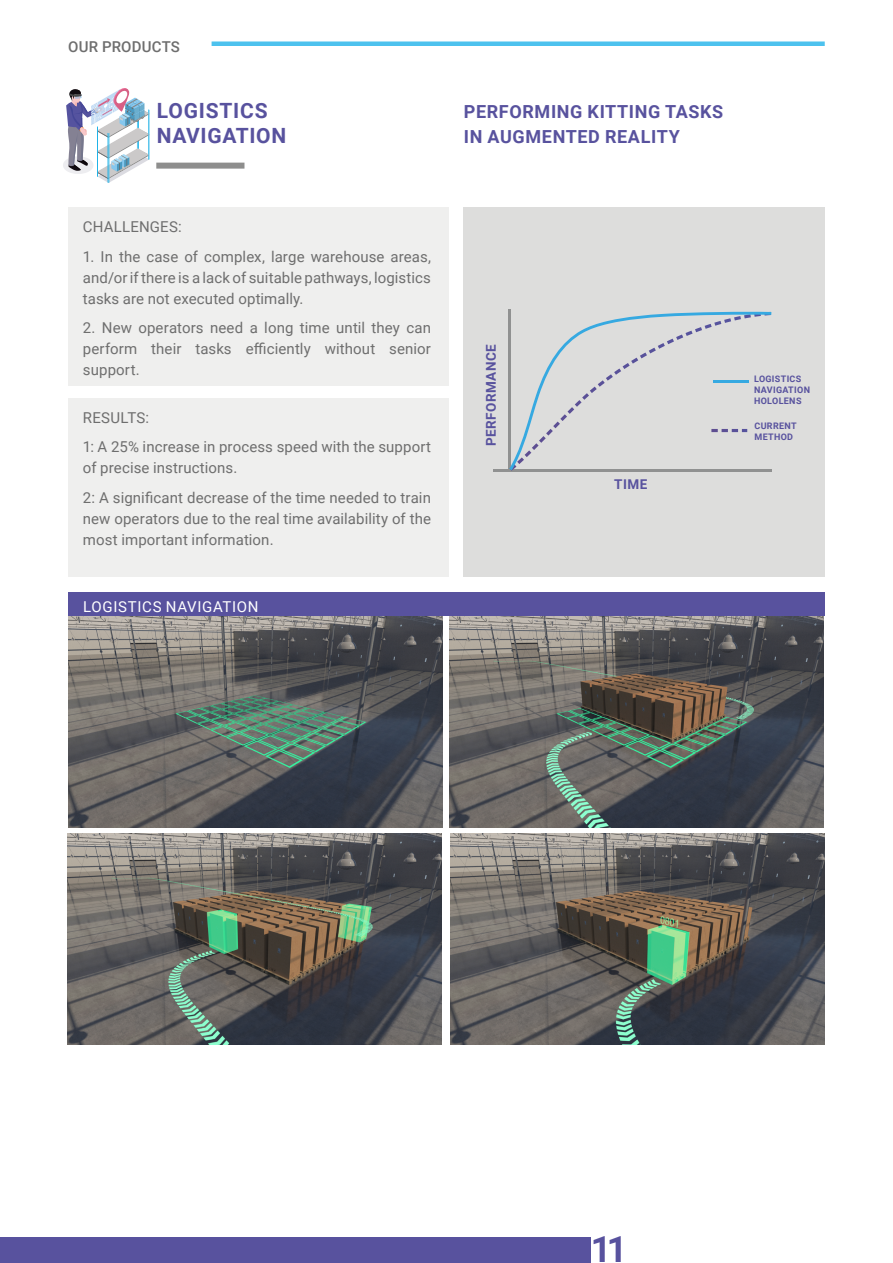
<style>
.page{position:relative;width:893px;height:1263px;background:#fff}
.page>*{position:absolute;margin:0;border:0;box-sizing:border-box;transform-origin:0 0}
.t1{font:700 36px "Roboto";color:#58529e}
.t2{font:700 21px/25.5px "Roboto";letter-spacing:.035em;color:#58529e}
.t3{font:700 18px/25.5px "Roboto";letter-spacing:.035em;color:#58529e}
.t4{font:15px/21px "Roboto";letter-spacing:.005em;color:#6e6e6e}
.t5{font:15px "Roboto";letter-spacing:.045em;color:#fff}
.t6{font:500 15px "Roboto";letter-spacing:.01em;color:#6e6e6e}
.t7{font:700 13.5px "Roboto";letter-spacing:.035em;color:#58529e}
.t8{font:700 9px/10.8px "Roboto";letter-spacing:.035em;color:#58529e}
</style>
<div class="page">
<div style="left:68px;top:207px;width:380px;height:179px;background:#efefee"></div>
<div style="left:68px;top:398px;width:380px;height:179px;background:#efefee"></div>
<div style="left:463px;top:207px;width:362px;height:370px;background:#dddddc"></div>
<div style="left:212px;top:41px;width:613px;height:5px;background:#4dc2ee"></div>
<div style="left:156px;top:163px;width:88px;height:6px;background:#8e8e8d"></div>
<div style="left:68px;top:592px;width:757px;height:24px;background:#58529e"></div>
<hr style="left:493px;top:469px;width:278px;height:3px;background:#909191">
<hr style="left:508px;top:309px;width:2px;height:160px;background:#909191">
<svg style="left:509px;top:311px;width:262px;height:160px"></svg>
<div style="left:0;top:1237px;width:590px;height:26px;background:#58529e"></div>
<svg style="left:63px;top:88px;width:86px;height:95px"></svg>
<img style="left:451px;top:833px;width:374px;height:212px">
<img style="left:68px;top:833px;width:374px;height:212px">
<img style="left:68px;top:617px;width:374px;height:211px">
<img style="left:449px;top:617px;width:375px;height:211px">
<p class="t6" style="left:68px;top:36px;width:113px">OUR PRODUCTS</p>
<h2 class="t2" style="left:157px;top:97px;width:131px">LOGISTICS<br>NAVIGATION</h2>
<p class="t3" style="left:464px;top:98px;width:261px">PERFORMING KITTING TASKS<br>IN AUGMENTED REALITY</p>
<p class="t4" style="left:83px;top:216px;width:100px">CHALLENGES:</p>
<p class="t4" style="left:83px;top:245px;width:350px;text-align:justify">1. In the case of complex, large warehouse areas, and/or if there is a lack of suitable pathways, logistics tasks are not executed optimally.</p>
<p class="t4" style="left:83px;top:317px;width:350px;text-align:justify">2. New operators need a long time until they can perform their tasks efficiently without senior support.</p>
<p class="t4" style="left:83px;top:402px;width:350px;line-height:29.5px">RESULTS:<br>1: A 25% increase in process speed with the support</p>
<p class="t4" style="left:83px;top:452px;width:350px;line-height:29.5px">of precise instructions.<br>2: A significant decrease of the time needed to train</p>
<p class="t4" style="left:83px;top:507px;width:350px">new operators due to the real time availability of the most important information.</p>
<p class="t5" style="left:83px;top:596px;width:177px">LOGISTICS NAVIGATION</p>
<p class="t7" style="left:481px;top:446px;width:103px;rotate:-90deg">PERFORMANCE</p>
<p class="t7" style="left:614px;top:475px;width:35px">TIME</p>
<p class="t8" style="left:754px;top:373px;width:57px">LOGISTICS<br>NAVIGATION<br>HOLOLENS</p>
<p class="t8" style="left:754px;top:420px;width:44px">CURRENT<br>METHOD</p>
<h1 class="t1" style="left:591px;top:1224px;width:38px">11</h1>
</div>
